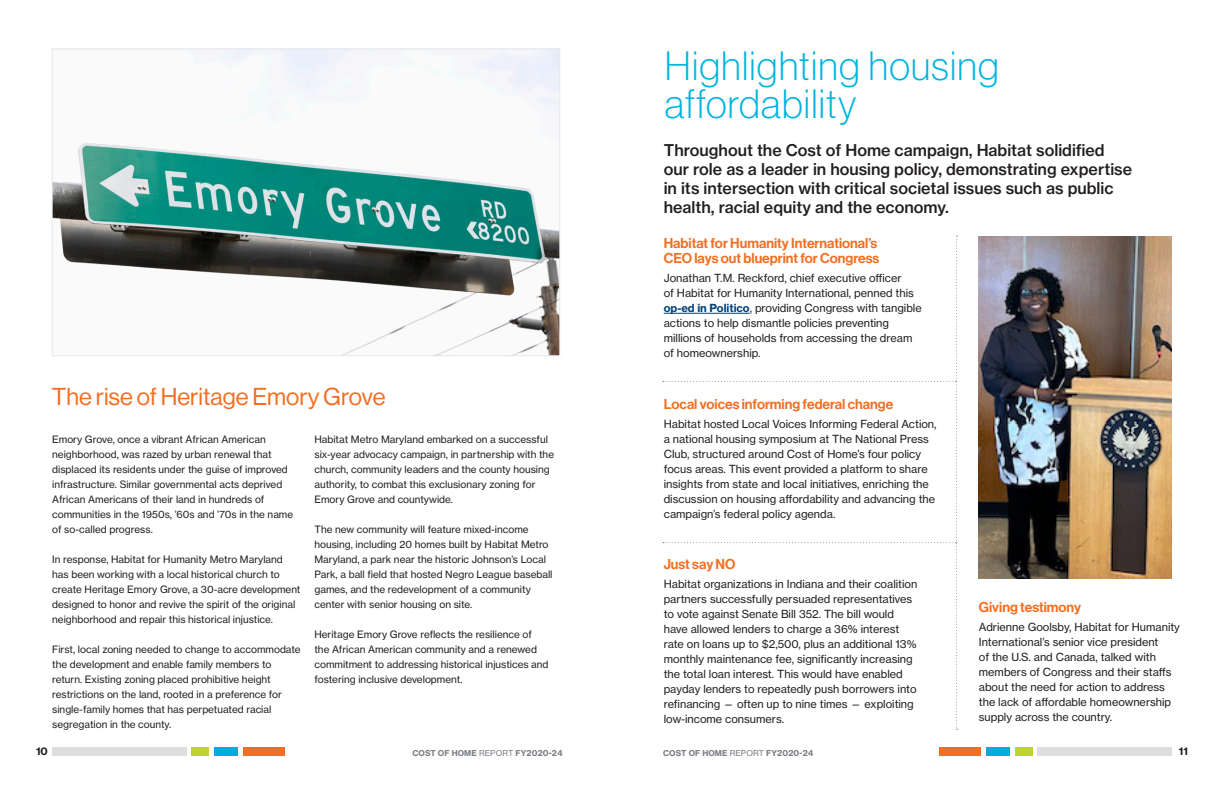
<style>
.page{position:relative;width:1224px;height:792px;background:#fff}
.page>*{position:absolute;margin:0;border:0;box-sizing:border-box;transform-origin:0 0}
.HEADERS{font:40px/38px "N Haas Grotesk DS Pro 35 X Lt";letter-spacing:.03em;color:#00b4e0}
.SUBHEADERS{font:24px "N Haas Grotesk DS Pro 55 Rg";color:#f36e21}
.BODY_COPY{font:16px/19px "N Haas Grotesk TX Pro 65 Md";color:#231f20}
.SUBHEAD_-_ORANGE{font:14px/15px "N Haas Grotesk DS Pro 65 Md";color:#f36e21}
.BODY_COPY-2{font:11px/15px "N Haas Grotesk TX Pro 55 Rg";color:#231f20}
.t1{font:10.5px "N Haas Grotesk TX Pro 75 Bd";color:#231f20}
.BODY_COPY-3{font:10px/15px "N Haas Grotesk TX Pro 55 Rg";color:#231f20}
.t2{font:8px "N Haas Grotesk TX Pro 75 Bd";letter-spacing:.015em;color:#787d83}
.s1{font-family:"N Haas Grotesk TX Pro 75 Bd";color:#01427c}
.s2{font-family:"N Haas Grotesk TX Pro 55 Rg"}
</style>
<div class="page">
<div style="left:214px;top:747px;width:24px;height:9px;background:#00acd8"></div>
<div style="left:243px;top:747px;width:41px;height:9px;background:#f36e21"></div>
<div style="left:192px;top:747px;width:17px;height:9px;background:#c0d42f"></div>
<div style="left:52px;top:747px;width:134px;height:9px;background:#dbddde"></div>
<div style="left:986px;top:747px;width:24px;height:9px;background:#00acd8"></div>
<div style="left:940px;top:747px;width:41px;height:9px;background:#f36e21"></div>
<div style="left:1015px;top:747px;width:17px;height:9px;background:#c0d42f"></div>
<div style="left:1038px;top:747px;width:134px;height:9px;background:#dbddde"></div>
<img style="left:54px;top:50px;width:504px;height:304px">
<div style="left:52px;top:48px;width:508px;height:308px;border:1px solid #e6e7e9"></div>
<img style="left:979px;top:237px;width:193px;height:342px">
<svg style="left:663px;top:235px;width:295px;height:495px"></svg>
<p class="HEADERS" style="left:665px;top:46px;width:335px">Highlighting housing affordability</p>
<p class="BODY_COPY" style="left:664px;top:141px;width:470px">Throughout the Cost of Home campaign, Habitat solidified our role as a leader in housing policy, demonstrating expertise in its intersection with critical societal issues such as public health, racial equity and the economy.</p>
<p class="SUBHEADERS" style="left:52px;top:383px;width:335px">The rise of Heritage Emory Grove</p>
<p class="BODY_COPY-3" style="left:52px;top:432px;width:243px">Emory Grove, once a vibrant African American neighborhood, was razed by urban renewal that displaced its residents under the guise of improved infrastructure. Similar governmental acts deprived African Americans of their land in hundreds of communities in the 1950s, ’60s and ’70s in the name of so-called progress.</p>
<p class="BODY_COPY-3" style="left:52px;top:552px;width:250px">In response, Habitat for Humanity Metro Maryland has been working with a local historical church to create Heritage Emory Grove, a 30-acre development designed to honor and revive the spirit of the original neighborhood and repair this historical injustice.</p>
<p class="BODY_COPY-3" style="left:52px;top:642px;width:250px">First, local zoning needed to change to accommodate the development and enable family members to return. Existing zoning placed prohibitive height restrictions on the land, rooted in a preference for single-family homes that has perpetuated racial segregation in the county.</p>
<p class="BODY_COPY-3" style="left:314px;top:432px;width:241px">Habitat Metro Maryland embarked on a successful six-year advocacy campaign, in partnership with the church, community leaders and the county housing authority, to combat this exclusionary zoning for Emory Grove and countywide.</p>
<p class="BODY_COPY-3" style="left:314px;top:522px;width:240px">The new community will feature mixed-income housing, including 20 homes built by Habitat Metro Maryland, a park near the historic Johnson’s Local Park, a ball field that hosted Negro League baseball games, and the redevelopment of a community center with senior housing on site.</p>
<p class="BODY_COPY-3" style="left:314px;top:627px;width:236px">Heritage Emory Grove reflects the resilience of the African American community and a renewed commitment to addressing historical injustices and fostering inclusive development.</p>
<p class="SUBHEAD_-_ORANGE" style="left:664px;top:236px;width:217px">Habitat for Humanity International’s<br>CEO lays out blueprint for Congress</p>
<p class="BODY_COPY-2" style="left:664px;top:271px;width:259px">Jonathan T.M. Reckford, chief executive officer<br>of Habitat for Humanity International, penned this <span class="s1">op-ed in Politico</span>, providing Congress with tangible actions to help dismantle policies preventing millions of households from accessing the dream of homeownership.</p>
<p class="SUBHEAD_-_ORANGE" style="left:664px;top:397px;width:231px">Local voices informing federal change</p>
<p class="BODY_COPY-2" style="left:664px;top:417px;width:274px">Habitat hosted Local Voices Informing Federal Action, a national housing symposium at The National Press Club, structured around Cost of Home’s four policy focus areas. This event provided a platform to share insights from state and local initiatives, enriching the discussion on housing affordability and advancing the campaign’s federal policy agenda.</p>
<p class="SUBHEAD_-_ORANGE" style="left:664px;top:557px;width:73px">Just say NO</p>
<p class="BODY_COPY-2" style="left:664px;top:577px;width:255px">Habitat organizations in Indiana and their coalition partners successfully persuaded representatives to vote against Senate Bill 352. The bill would have allowed lenders to charge a 36% interest rate on loans up to $2,500, plus an additional 13% monthly maintenance fee, significantly increasing the total loan interest. This would have enabled payday lenders to repeatedly push borrowers into refinancing — often up to nine times — exploiting low-income consumers.</p>
<p class="SUBHEAD_-_ORANGE" style="left:979px;top:600px;width:104px">Giving testimony</p>
<p class="BODY_COPY-2" style="left:979px;top:620px;width:203px">Adrienne Goolsby, Habitat for Humanity International’s senior vice president<br>of the U.S. and Canada, talked with members of Congress and their staffs about the need for action to address the lack of affordable homeownership supply across the country.</p>
<p class="t1" style="left:36px;top:745px;width:13px">10</p>
<p class="t2" style="left:412px;top:748px;width:152px">COST OF HOME <span class="s2">REPORT</span> FY2020-24</p>
<p class="t2" style="left:663px;top:748px;width:152px">COST OF HOME <span class="s2">REPORT</span> FY2020-24</p>
<p class="t1" style="left:1179px;top:745px;width:11px">11</p>
</div>
